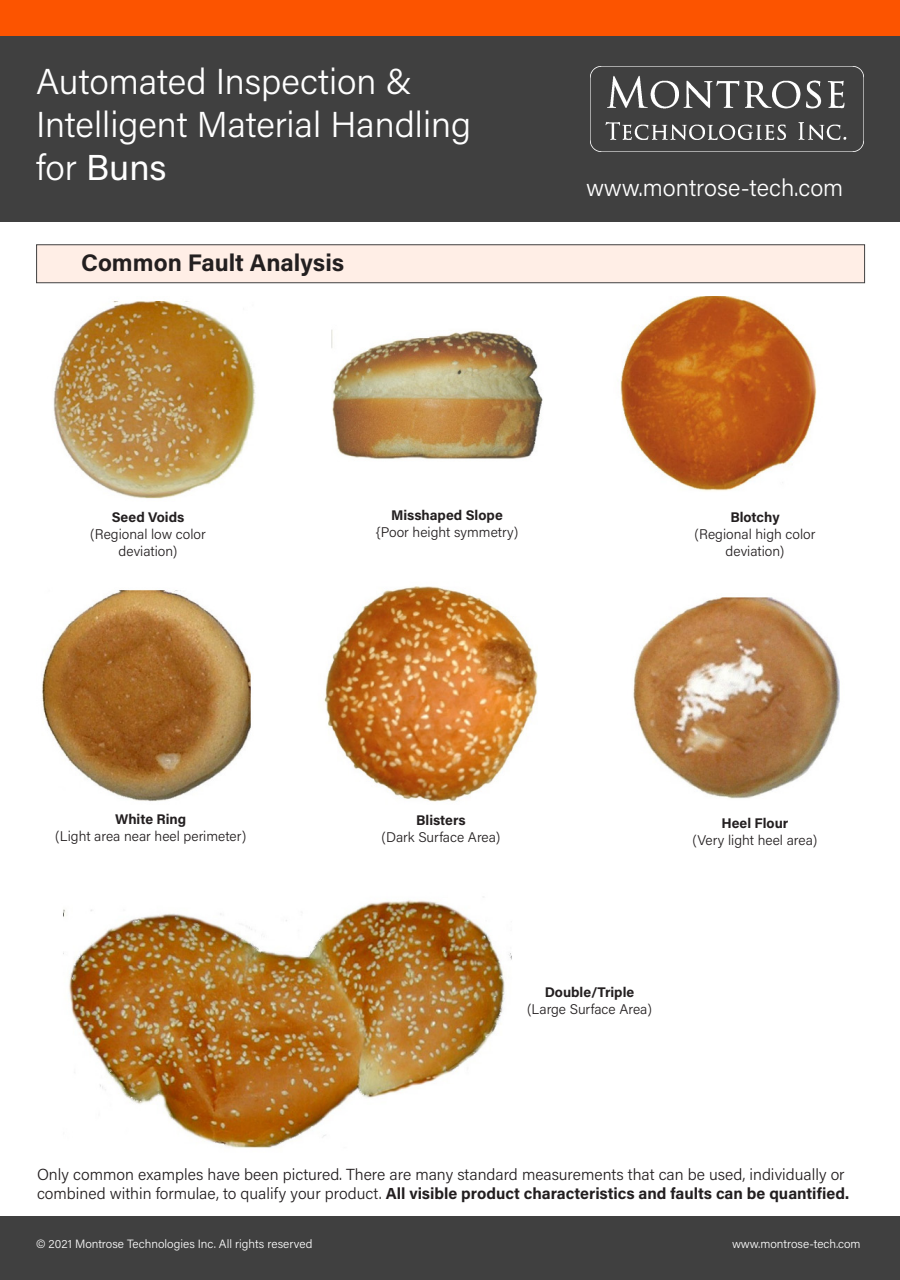
<style>
.page{position:relative;width:900px;height:1280px;background:#fff}
.page>*{position:absolute;margin:0;border:0;box-sizing:border-box;transform-origin:0 0}
.t1{font:300 36px/43.2px "Acumin Pro";color:#fff}
.t2{font:300 24px "Acumin Pro";color:#fff}
.t3{font:700 24px "Acumin Pro";color:#231f20}
.t4{font:700 16px "Acumin Pro";color:#231f20}
.t5{font:300 16px "Acumin Pro";color:#231f20}
.t6{font:300 14px/16.8px "Acumin Pro";color:#231f20;text-align:center}
.t7{font:700 14px "Acumin Pro";color:#231f20}
.t8{font:300 12px "Acumin Pro";color:#fff}
.s1{font-weight:400}
.s2{font-weight:300}
</style>
<div class="page">
<div style="left:36px;top:244px;width:829px;height:39px;background:#ffeee6;border:1px solid #404040"></div>
<div style="left:0;top:0;width:900px;height:36px;background:#fc5400"></div>
<div style="left:0;top:36px;width:900px;height:186px;background:#404040"></div>
<img style="left:590px;top:66px;width:274px;height:86px">
<div style="left:0;top:1216px;width:900px;height:64px;background:#404040"></div>
<img style="left:41px;top:296px;width:799px;height:506px">
<img style="left:63px;top:896px;width:449px;height:252px">
<p class="t1" style="left:36px;top:58px;width:437px">Automated Inspection &amp;<br>Intelligent Material Handling for <span class="s1">Buns</span></p>
<p class="t3" style="left:81px;top:246px;width:265px">Common Fault Analysis</p>
<p class="t2" style="left:586px;top:171px;width:259px">www.montrose-tech.com</p>
<p class="t7" style="left:112px;top:508px;width:74px">Seed Voids</p>
<p class="t6" style="left:90px;top:525px;width:117px">(Regional low color deviation)</p>
<p class="t7" style="left:391px;top:506px;width:113px">Misshaped Slope</p>
<p class="t6" style="left:376px;top:523px;width:144px">{Poor height symmetry)</p>
<p class="t7" style="left:730px;top:508px;width:51px">Blotchy</p>
<p class="t6" style="left:695px;top:525px;width:122px">(Regional high color deviation)</p>
<p class="t7" style="left:115px;top:809px;width:73px">White Ring</p>
<p class="t6" style="left:55px;top:827px;width:192px">(Light area near heel perimeter)</p>
<p class="t7" style="left:416px;top:811px;width:51px">Blisters</p>
<p class="t6" style="left:381px;top:828px;width:121px">(Dark Surface Area)</p>
<p class="t7" style="left:722px;top:814px;width:68px">Heel Flour</p>
<p class="t6" style="left:693px;top:831px;width:126px">(Very light heel area)</p>
<p class="t7" style="left:545px;top:982px;width:91px">Double/Triple</p>
<p class="t6" style="left:527px;top:1000px;width:126px">(Large Surface Area)</p>
<p class="t5" style="left:37px;top:1163px;width:809px">Only common examples have been pictured. There are many standard measurements that can be used, individually or</p>
<p class="t4" style="left:37px;top:1182px;width:814px"><span class="s2">combined within formulae, to qualify your product.</span> All visible product characteristics and faults can be quantified.</p>
<p class="t8" style="left:36px;top:1235px;width:278px">© 2021 Montrose Technologies Inc. All rights reserved</p>
<p class="t8" style="left:732px;top:1235px;width:130px">www.montrose-tech.com</p>
</div>
